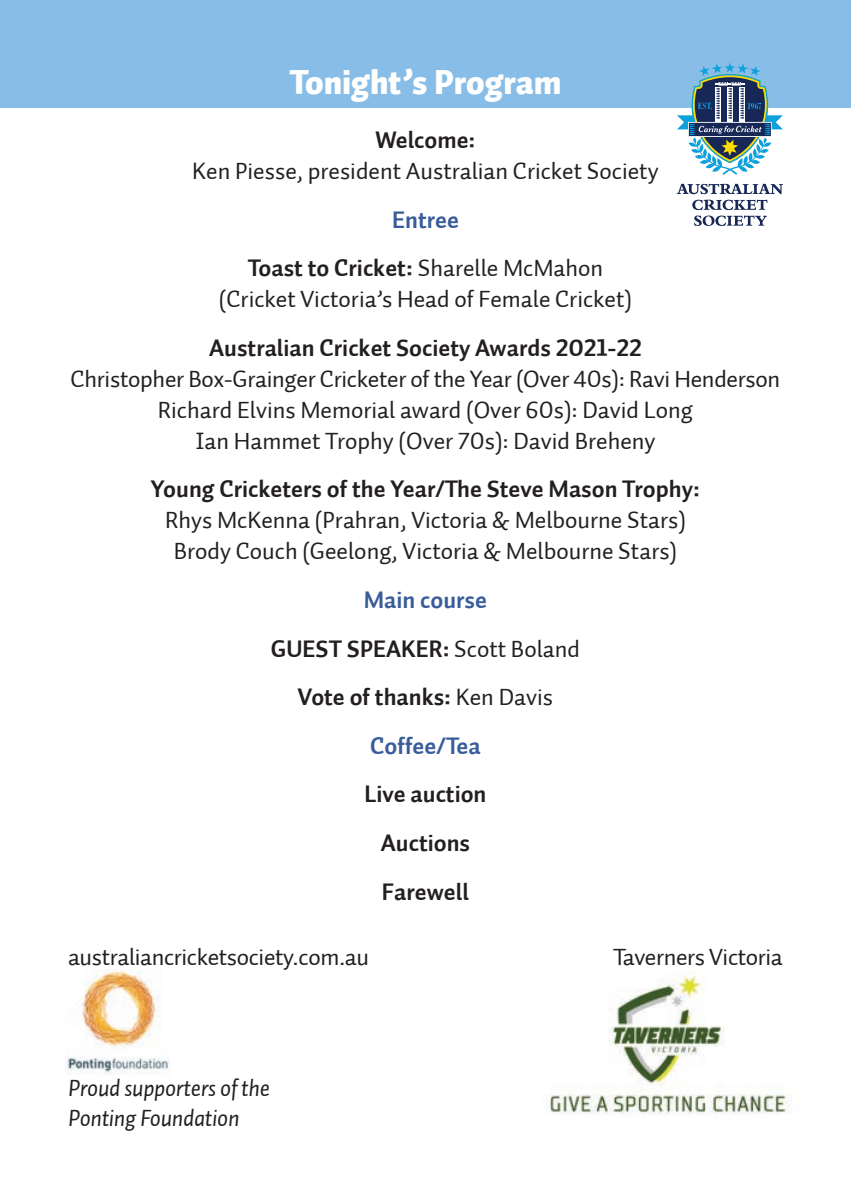
<style>
.page{position:relative;width:851px;height:1191px;background:#fff}
.page>*{position:absolute;margin:0;border:0;box-sizing:border-box;transform-origin:0 0}
.t1{font:34px "Auto 1 Black LF";color:#fff}
.t2{font:24px/31px "Auto 1 Regular LF";color:#231f20;text-align:center}
.t3{font:24px/48.6px "Auto 1 Bold LF";color:#231f20;text-align:center}
.t4{font:24px/29.4px "Auto 1 Italic LF";letter-spacing:-.015em;color:#231f20}
.s1{color:#395c9a}
.s2{font-family:"Auto 1 Regular LF"}
</style>
<div class="page">
<div style="left:0;top:0;width:850px;height:108px;background:#87bde6"></div>
<img style="left:65px;top:969px;width:105px;height:105px">
<svg style="left:677px;top:63px;width:105px;height:112px"></svg>
<svg style="left:676px;top:184px;width:106px;height:10px"></svg>
<svg style="left:692px;top:200px;width:75px;height:26px"></svg>
<img style="left:550px;top:975px;width:241px;height:142px">
<h1 class="t1" style="left:289px;top:60px;width:273px">Tonight’s Program</h1>
<p class="t3" style="left:375px;top:116px;width:102px">Welcome:</p>
<p class="t2" style="left:192px;top:156px;width:468px">Ken Piesse, president Australian Cricket Society</p>
<p class="t3" style="left:248px;top:196px;width:357px"><span class="s1">Entree<br></span>Toast to Cricket: <span class="s2">Sharelle McMahon</span></p>
<p class="t2" style="left:219px;top:284px;width:414px">(Cricket Victoria’s Head of Female Cricket)</p>
<p class="t3" style="left:209px;top:324px;width:434px">Australian Cricket Society Awards 2021-22</p>
<p class="t2" style="left:71px;top:363px;width:711px">Christopher Box-Grainger Cricketer of the Year (Over 40s): Ravi Henderson<br>Richard Elvins Memorial award (Over 60s): David Long<br>Ian Hammet Trophy (Over 70s): David Breheny</p>
<p class="t3" style="left:151px;top:465px;width:550px">Young Cricketers of the Year/The Steve Mason Trophy:</p>
<p class="t2" style="left:165px;top:505px;width:522px">Rhys McKenna (Prahran, Victoria &amp; Melbourne Stars)<br>Brody Couch (Geelong, Victoria &amp; Melbourne Stars)</p>
<p class="t3" style="left:271px;top:576px;width:311px"><span class="s1">Main course<br></span>GUEST SPEAKER: <span class="s2">Scott Boland<br></span>Vote of thanks: <span class="s2">Ken Davis<br></span><span class="s1">Coffee/Tea</span></p>
<p class="t3" style="left:364px;top:770px;width:124px">Live auction<br>Auctions<br>Farewell</p>
<p class="t2" style="left:68px;top:941px;width:302px">australiancricketsociety.com.au</p>
<p class="t2" style="left:613px;top:941px;width:171px">Taverners Victoria</p>
<p class="t4" style="left:68px;top:1073px;width:203px">Proud supporters of the<br>Ponting Foundation</p>
</div>
